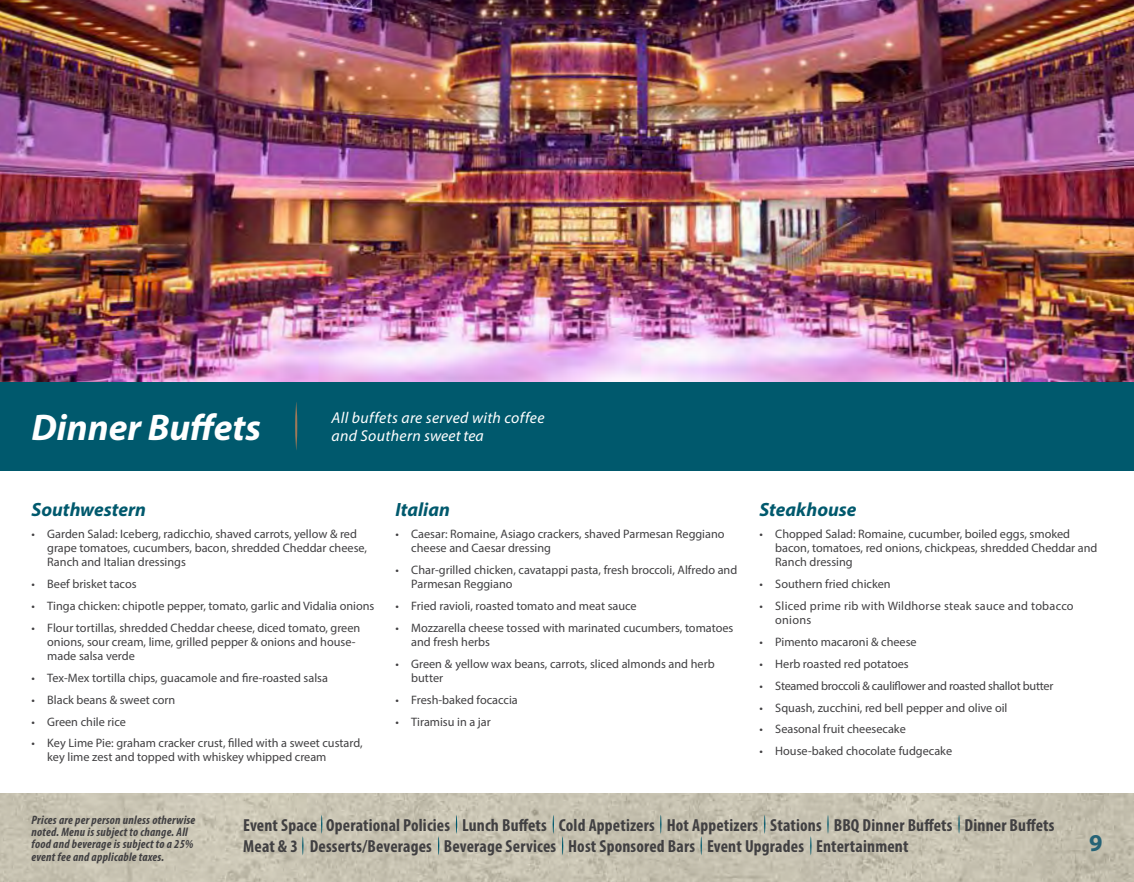
<style>
.page{position:relative;width:1134px;height:882px;background:#fff}
.page>*{position:absolute;margin:0;border:0;box-sizing:border-box;transform-origin:0 0}
.t1{font:italic 700 37.27px "Myriad Pro";color:#fff}
.t2{font:700 24.15px "Myriad Pro";color:#256376}
.t3{font:italic 700 19.25px "Myriad Pro";color:#00596d}
.t4{font:700 condensed 17.5px/21px "Myriad Pro";letter-spacing:.01em;color:#414042}
.t5{font:italic 15.75px "Myriad Pro";letter-spacing:.02em;color:#fff}
.t6{font:12.25px/14px "Myriad Pro";color:#414042}
.t7{font:italic 700 condensed 12.25px/12.2px "Myriad Pro";letter-spacing:.02em;color:#414042}
.t8{font:12.25px/14px "Myriad Pro";letter-spacing:.02em;color:#414042}
.t9{font:12.25px "Myriad Pro";letter-spacing:-.02em;color:#414042}
</style>
<div class="page">
<img style="left:0;top:794px;width:1134px;height:88px">
<img style="left:0;top:0;width:1134px;height:382px">
<div style="left:0;top:382px;width:1134px;height:88px;background:#00596d"></div>
<svg style="left:321px;top:815px;width:1px;height:19px"></svg>
<svg style="left:456px;top:815px;width:1px;height:19px"></svg>
<svg style="left:553px;top:815px;width:1px;height:19px"></svg>
<svg style="left:660px;top:815px;width:2px;height:19px"></svg>
<svg style="left:764px;top:815px;width:1px;height:19px"></svg>
<svg style="left:827px;top:815px;width:2px;height:19px"></svg>
<svg style="left:810px;top:836px;width:2px;height:19px"></svg>
<svg style="left:701px;top:836px;width:1px;height:19px"></svg>
<svg style="left:562px;top:836px;width:1px;height:19px"></svg>
<svg style="left:438px;top:836px;width:1px;height:19px"></svg>
<svg style="left:302px;top:836px;width:2px;height:19px"></svg>
<svg style="left:958px;top:815px;width:2px;height:19px"></svg>
<hr style="left:295px;top:401px;width:2px;height:50px;background:#9f7959;border-radius:50%">
<h1 class="t1" style="left:32px;top:403px;width:231px">Dinner Buffets</h1>
<p class="t5" style="left:332px;top:408px;width:215px">All buffets are served with coffee</p>
<p class="t5" style="left:332px;top:426px;width:154px">and Southern sweet tea</p>
<h3 class="t3" style="left:32px;top:497px;width:116px">Southwestern</h3>
<p class="t6" style="left:47px;top:527px;width:321px;text-indent:-16px">• Garden Salad: Iceberg, radicchio, shaved carrots, yellow &amp; red grape tomatoes, cucumbers, bacon, shredded Cheddar cheese,<br>Ranch and Italian dressings</p>
<p class="t6" style="left:32px;top:577px;width:107px">• Beef brisket tacos</p>
<p class="t6" style="left:32px;top:599px;width:345px">• Tinga chicken: chipotle pepper, tomato, garlic and Vidalia onions</p>
<p class="t6" style="left:47px;top:621px;width:315px;text-indent:-16px">• Flour tortillas, shredded Cheddar cheese, diced tomato, green onions, sour cream, lime, grilled pepper &amp; onions and house&shy;made salsa verde</p>
<p class="t6" style="left:32px;top:670px;width:298px">• Tex-Mex tortilla chips, guacamole and fire-roasted salsa</p>
<p class="t6" style="left:32px;top:692px;width:145px">• Black beans &amp; sweet corn</p>
<p class="t6" style="left:32px;top:714px;width:96px">• Green chile rice</p>
<p class="t6" style="left:47px;top:736px;width:317px;text-indent:-16px">• Key Lime Pie: graham cracker crust, filled with a sweet custard, key lime zest and topped with whiskey whipped cream</p>
<h3 class="t3" style="left:396px;top:497px;width:56px">Italian</h3>
<p class="t6" style="left:411px;top:527px;width:315px;text-indent:-16px">• Caesar: Romaine, Asiago crackers, shaved Parmesan Reggiano cheese and Caesar dressing</p>
<p class="t6" style="left:411px;top:563px;width:328px;text-indent:-16px">• Char-grilled chicken, cavatappi pasta, fresh broccoli, Alfredo and<br>Parmesan Reggiano</p>
<p class="t6" style="left:396px;top:599px;width:243px">• Fried ravioli, roasted tomato and meat sauce</p>
<p class="t6" style="left:411px;top:621px;width:324px;text-indent:-16px">• Mozzarella cheese tossed with marinated cucumbers, tomatoes and fresh herbs</p>
<p class="t6" style="left:411px;top:656px;width:305px;text-indent:-16px">• Green &amp; yellow wax beans, carrots, sliced almonds and herb butter</p>
<p class="t6" style="left:396px;top:692px;width:124px">• Fresh-baked focaccia</p>
<p class="t6" style="left:396px;top:714px;width:97px">• Tiramisu in a jar</p>
<h3 class="t3" style="left:760px;top:497px;width:99px">Steakhouse</h3>
<p class="t6" style="left:775px;top:527px;width:324px;text-indent:-16px">• Chopped Salad: Romaine, cucumber, boiled eggs, smoked bacon, tomatoes, red onions, chickpeas, shredded Cheddar and<br>Ranch dressing</p>
<p class="t6" style="left:760px;top:577px;width:133px">• Southern fried chicken</p>
<p class="t8" style="left:775px;top:599px;width:300px;text-indent:-16px">• Sliced prime rib with Wildhorse steak sauce and tobacco onions</p>
<p class="t6" style="left:760px;top:635px;width:159px">• Pimento macaroni &amp; cheese</p>
<p class="t6" style="left:760px;top:656px;width:151px">• Herb roasted red potatoes</p>
<p class="t9" style="left:760px;top:678px;width:296px">• Steamed broccoli &amp; cauliflower and roasted shallot butter</p>
<p class="t6" style="left:760px;top:700px;width:250px">• Squash, zucchini, red bell pepper and olive oil</p>
<p class="t6" style="left:760px;top:722px;width:148px">• Seasonal fruit cheesecake</p>
<p class="t6" style="left:760px;top:744px;width:194px">• House-baked chocolate fudgecake</p>
<p class="t7" style="left:32px;top:813px;width:165px">Prices are per person unless otherwise noted. Menu is subject to change. All food and beverage is subject to a 25% event fee and applicable taxes.</p>
<h3 class="t4" style="left:243px;top:815px;width:813px">Event Space Operational Policies Lunch Buffets Cold Appetizers Hot Appetizers Stations BBQ Dinner Buffets Dinner Buffets<br>Meat &amp; 3 Desserts/Beverages Beverage Services Host Sponsored Bars Event Upgrades Entertainment</h3>
<h2 class="t2" style="left:1089px;top:827px;width:15px">9</h2>
</div>
